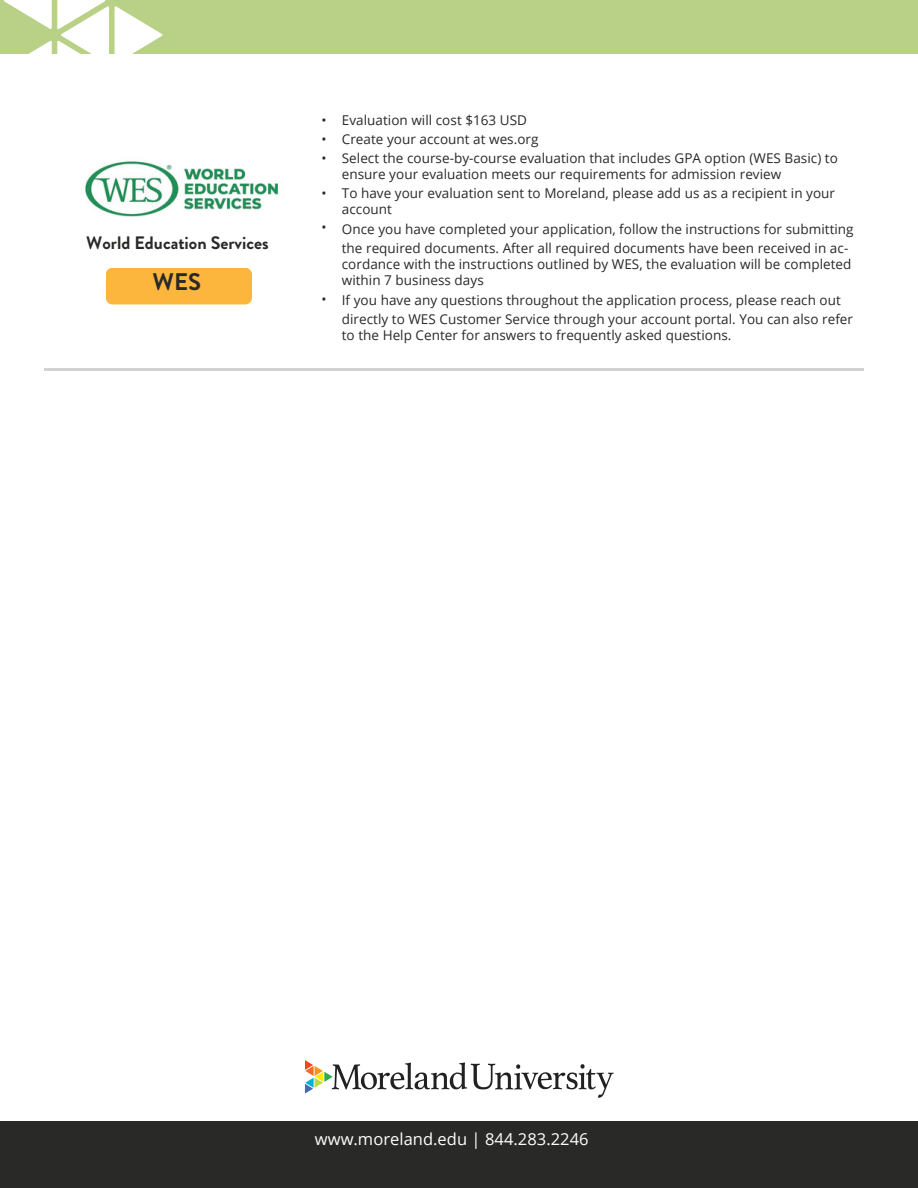
<style>
.page{position:relative;width:918px;height:1188px;background:#fff}
.page>*{position:absolute;margin:0;border:0;box-sizing:border-box;transform-origin:0 0}
.t1{font:700 24px "Brandon Grotesque";color:#292928}
.t2{font:700 18px "Brandon Grotesque";color:#292928}
.t3{font:16.5px "Open Sans";letter-spacing:.005em;color:#fff}
.t4{font:13.5px/19.2px "Open Sans";letter-spacing:.005em;color:#292928;text-align:justify}
</style>
<div class="page">
<div style="left:106px;top:268px;width:146px;height:36px;background:#fcb53d;border-radius:7px"></div>
<div style="left:0;top:1121px;width:918px;height:67px;background:#292928"></div>
<div style="left:0;top:0;width:918px;height:54px;background:#b9d187"></div>
<svg style="left:115px;top:6px;width:48px;height:48px"></svg>
<svg style="left:3px;top:0;width:106px;height:54px"></svg>
<hr style="left:45px;top:369px;width:264px;height:1px;background:#d1d3d5">
<hr style="left:309px;top:369px;width:555px;height:1px;background:#d1d3d5">
<svg style="left:305px;top:1060px;width:309px;height:38px"></svg>
<img style="left:85px;top:161px;width:194px;height:56px">
<p class="t2" style="left:86px;top:230px;width:184px">World Education Services</p>
<p class="t1" style="left:153px;top:265px;width:50px">WES</p>
<p class="t4" style="left:322px;top:110px;width:7px">• • •</p>
<p class="t4" style="left:322px;top:183px;width:7px">•</p>
<p class="t4" style="left:322px;top:217px;width:7px">•</p>
<p class="t4" style="left:322px;top:289px;width:7px">•</p>
<p class="t4" style="left:342px;top:110px;width:187px">Evaluation will cost $163 USD</p>
<p class="t4" style="left:342px;top:129px;width:198px">Create your account at wes.org</p>
<p class="t4" style="left:342px;top:148px;width:498px">Select the course-by-course evaluation that includes GPA option (WES Basic) to</p>
<p class="t4" style="left:342px;top:164px;width:441px">ensure your evaluation meets our requirements for admission review</p>
<p class="t4" style="left:342px;top:183px;width:495px">To have your evaluation sent to Moreland, please add us as a recipient in your</p>
<p class="t4" style="left:342px;top:199px;width:52px">account</p>
<p class="t4" style="left:342px;top:219px;width:513px">Once you have completed your application, follow the instructions for submitting</p>
<p class="t4" style="left:342px;top:238px;width:508px">the required documents. After all required documents have been received in ac-</p>
<p class="t4" style="left:342px;top:254px;width:511px">cordance with the instructions outlined by WES, the evaluation will be completed</p>
<p class="t4" style="left:342px;top:270px;width:143px">within 7 business days</p>
<p class="t4" style="left:342px;top:290px;width:501px">If you have any questions throughout the application process, please reach out</p>
<p class="t4" style="left:342px;top:309px;width:513px">directly to WES Customer Service through your account portal. You can also refer</p>
<p class="t4" style="left:342px;top:325px;width:391px">to the Help Center for answers to frequently asked questions.</p>
<p class="t3" style="left:315px;top:1127px;width:275px">www.moreland.edu | 844.283.2246</p>
</div>
